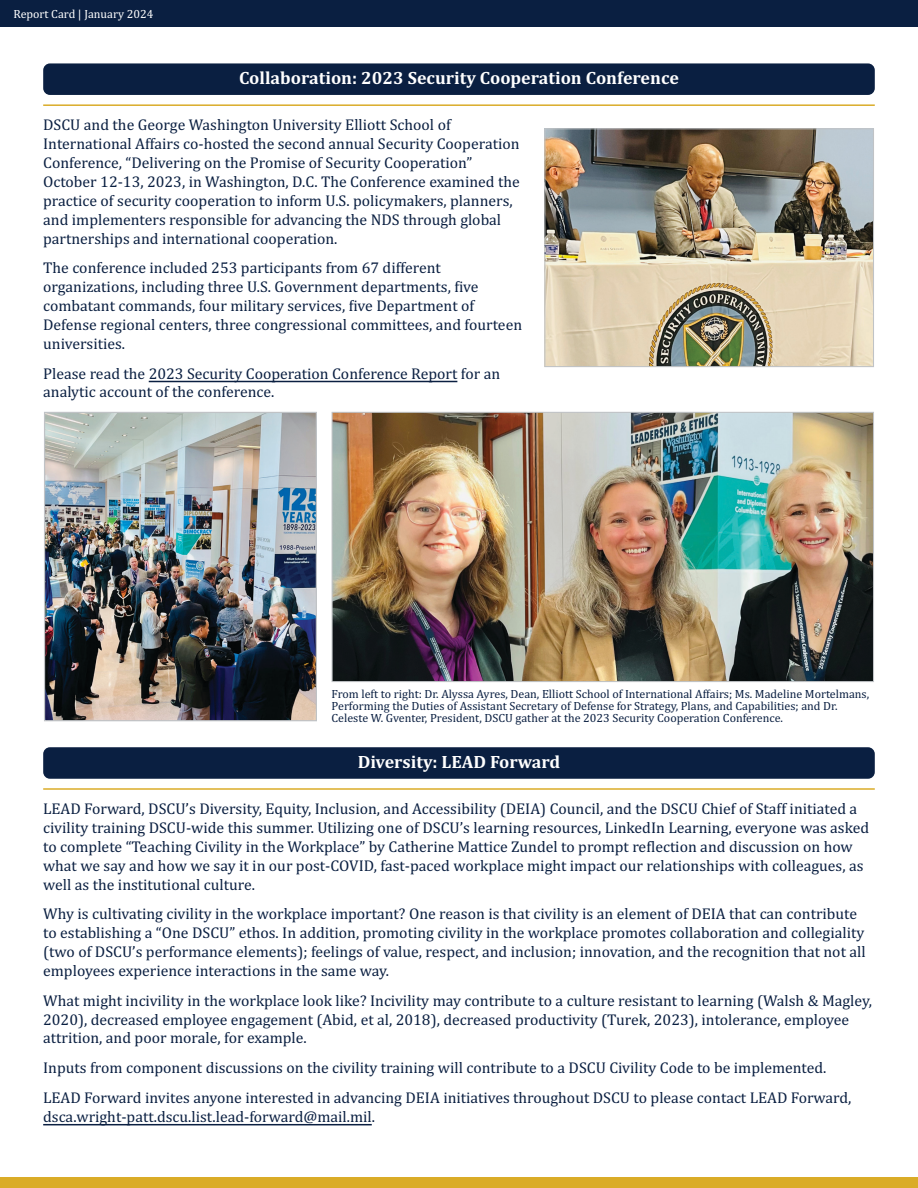
<style>
.page{position:relative;width:918px;height:1188px;background:#fff}
.page>*{position:absolute;margin:0;border:0;box-sizing:border-box;transform-origin:0 0}
.Title_Page_Header___Rule_Sub{font:700 18px "Cambria";color:#fff}
.t1{font:15.75px/18.9px "Cambria";color:#0a1f41}
.Bullets{font:12px/12px "Cambria";color:#0a1f41}
.t2{font:12px "Cambria";color:#fff}
</style>
<div class="page">
<div style="left:0;top:0;width:918px;height:27px;background:#0a1f41"></div>
<div style="left:0;top:1177px;width:918px;height:11px;background:#daac28"></div>
<div style="left:43px;top:63px;width:832px;height:32px;background:#0a1f41;border-radius:7px"></div>
<hr style="left:43px;top:104px;width:832px;height:2px;background:#daac28">
<hr style="left:149px;top:381px;width:308px;height:1px;background:#0a1f41">
<img style="left:546px;top:130px;width:326px;height:235px">
<div style="left:544px;top:128px;width:330px;height:239px;border:1px solid #c0c3c6"></div>
<img style="left:46px;top:414px;width:269px;height:305px">
<div style="left:44px;top:412px;width:273px;height:309px;border:1px solid #c0c3c6"></div>
<img style="left:334px;top:414px;width:538px;height:266px">
<div style="left:332px;top:412px;width:542px;height:270px;border:1px solid #c0c3c6"></div>
<div style="left:43px;top:747px;width:832px;height:32px;background:#0a1f41;border-radius:7px"></div>
<hr style="left:43px;top:788px;width:832px;height:2px;background:#daac28">
<hr style="left:43px;top:1124px;width:329px;height:1px;background:#0a1f41">
<p class="t2" style="left:14px;top:7px;width:141px">Report Card | January 2024</p>
<p class="Title_Page_Header___Rule_Sub" style="left:239px;top:65px;width:441px">Collaboration: 2023 Security Cooperation Conference</p>
<p class="t1" style="left:43px;top:115px;width:478px">DSCU and the George Washington University Elliott School of International Affairs co-hosted the second annual Security Cooperation Conference, “Delivering on the Promise of Security Cooperation” October 12-13, 2023, in Washington, D.C. The Conference examined the practice of security cooperation to inform U.S. policymakers, planners, and implementers responsible for advancing the NDS through global partnerships and international cooperation.</p>
<p class="t1" style="left:43px;top:258px;width:480px">The conference included 253 participants from 67 different organizations, including three U.S. Government departments, five combatant commands, four military services, five Department of Defense regional centers, three congressional committees, and fourteen universities.</p>
<p class="t1" style="left:43px;top:364px;width:459px">Please read the 2023 Security Cooperation Conference Report for an analytic account of the conference.</p>
<p class="Bullets" style="left:332px;top:688px;width:539px">From left to right: Dr. Alyssa Ayres, Dean, Elliott School of International Affairs; Ms. Madeline Mortelmans,<br>Performing the Duties of Assistant Secretary of Defense for Strategy, Plans, and Capabilities; and Dr.<br>Celeste W. Gventer, President, DSCU gather at the 2023 Security Cooperation Conference.</p>
<p class="Title_Page_Header___Rule_Sub" style="left:358px;top:749px;width:204px">Diversity: LEAD Forward</p>
<p class="t1" style="left:43px;top:799px;width:827px">LEAD Forward, DSCU’s Diversity, Equity, Inclusion, and Accessibility (DEIA) Council, and the DSCU Chief of Staff initiated a civility training DSCU-wide this summer. Utilizing one of DSCU’s learning resources, LinkedIn Learning, everyone was asked to complete “Teaching Civility in the Workplace” by Catherine Mattice Zundel to prompt reflection and discussion on how what we say and how we say it in our post-COVID, fast-paced workplace might impact our relationships with colleagues, as well as the institutional culture.</p>
<p class="t1" style="left:43px;top:904px;width:824px">Why is cultivating civility in the workplace important? One reason is that civility is an element of DEIA that can contribute to establishing a “One DSCU” ethos. In addition, promoting civility in the workplace promotes collaboration and collegiality (two of DSCU’s performance elements); feelings of value, respect, and inclusion; innovation, and the recognition that not all employees experience interactions in the same way.</p>
<p class="t1" style="left:43px;top:991px;width:830px">What might incivility in the workplace look like? Incivility may contribute to a culture resistant to learning (Walsh &amp; Magley,<br>2020), decreased employee engagement (Abid, et al, 2018), decreased productivity (Turek, 2023), intolerance, employee attrition, and poor morale, for example.</p>
<p class="t1" style="left:43px;top:1058px;width:785px">Inputs from component discussions on the civility training will contribute to a DSCU Civility Code to be implemented.</p>
<p class="t1" style="left:43px;top:1088px;width:810px">LEAD Forward invites anyone interested in advancing DEIA initiatives throughout DSCU to please contact LEAD Forward, dsca.wright-patt.dscu.list.lead-forward@mail.mil.</p>
</div>
